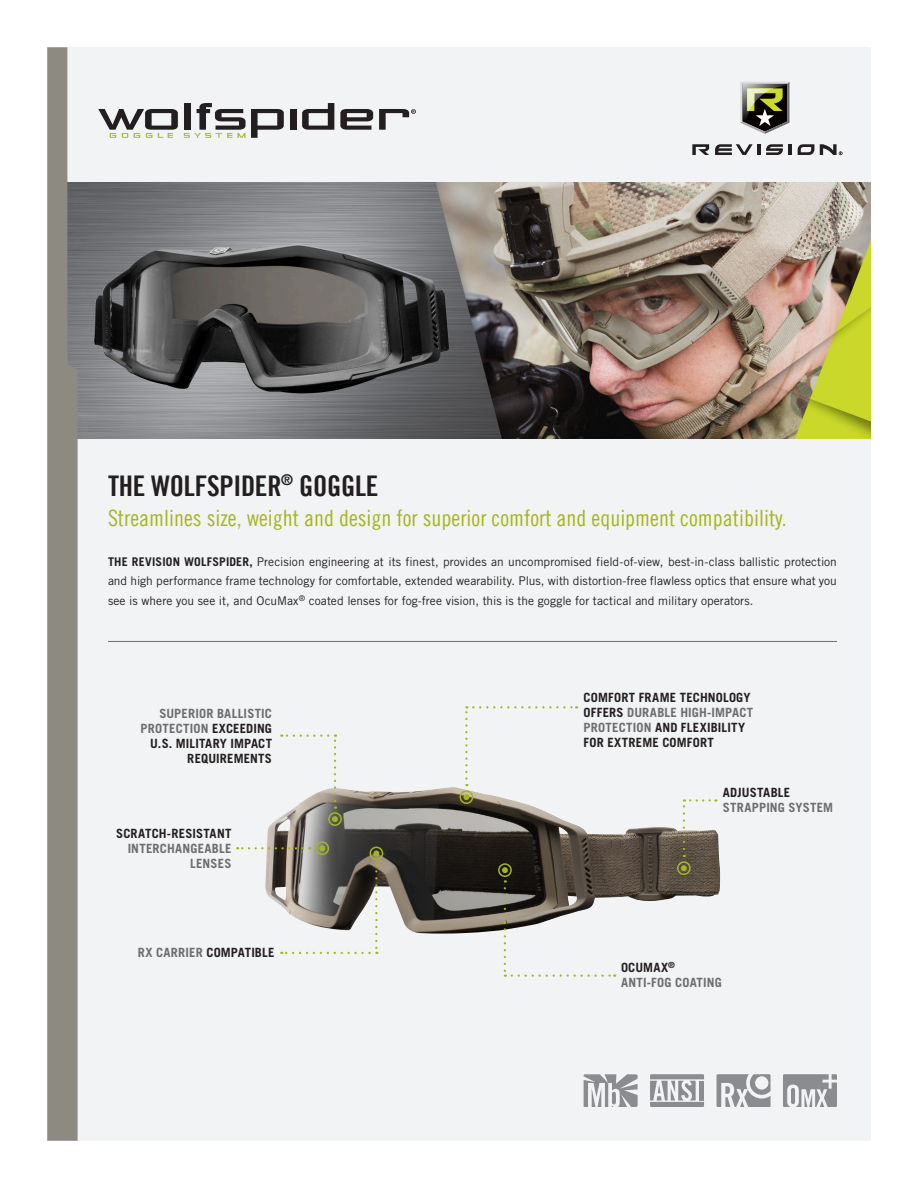
<style>
.page{position:relative;width:918px;height:1188px;background:#fff}
.page>*{position:absolute;margin:0;border:0;box-sizing:border-box;transform-origin:0 0}
.Header_-_19pts{font:28.5px "Trade Gothic LT Bold Cond Twenty";letter-spacing:-.01em;color:#231f20}
.Sub_header_15_20_pts{font:22.5px "Trade Gothic LT Cond Eighteen";color:#a5b522}
.Body_8_13pts{font:700 12.75px/15px "Trade Gothic";letter-spacing:.015em;color:#231f20;text-align:right}
.Body_8_13pts-2{font:700 12.75px/15px "Trade Gothic";letter-spacing:.015em;color:#6c6d70}
.Body_8_13pts-3{font:12px/19.5px "Trade Gothic";color:#231f20;text-align:justify}
.s1{font-weight:700}
.s2{color:#6c6d70}
.s3{color:#231f20}
</style>
<div class="page">
<div style="left:47px;top:47px;width:824px;height:1094px;background:#f2f3f4"></div>
<img style="left:78px;top:182px;width:793px;height:257px">
<div style="left:290px;top:109px;width:7px;height:21px;background:#231f20"></div>
<svg style="left:302px;top:103px;width:32px;height:27px"></svg>
<svg style="left:340px;top:109px;width:33px;height:21px"></svg>
<svg style="left:98px;top:109px;width:80px;height:29px"></svg>
<svg style="left:184px;top:103px;width:100px;height:35px"></svg>
<svg style="left:379px;top:109px;width:37px;height:21px"></svg>
<svg style="left:47px;top:47px;width:31px;height:1094px"></svg>
<svg style="left:692px;top:144px;width:17px;height:11px"></svg>
<svg style="left:789px;top:144px;width:3px;height:11px"></svg>
<svg style="left:798px;top:144px;width:16px;height:11px"></svg>
<svg style="left:715px;top:144px;width:45px;height:11px"></svg>
<svg style="left:766px;top:144px;width:17px;height:11px"></svg>
<svg style="left:820px;top:144px;width:22px;height:11px"></svg>
<svg style="left:740px;top:82px;width:49px;height:52px"></svg>
<svg style="left:717px;top:1074px;width:54px;height:33px"></svg>
<svg style="left:584px;top:1074px;width:54px;height:33px"></svg>
<svg style="left:650px;top:1074px;width:54px;height:33px"></svg>
<svg style="left:783px;top:1074px;width:54px;height:33px"></svg>
<img style="left:265px;top:787px;width:455px;height:147px">
<svg style="left:334px;top:735px;width:2px;height:66px"></svg>
<svg style="left:281px;top:735px;width:47px;height:2px"></svg>
<svg style="left:465px;top:706px;width:112px;height:80px"></svg>
<svg style="left:237px;top:847px;width:66px;height:2px"></svg>
<svg style="left:281px;top:863px;width:97px;height:91px"></svg>
<svg style="left:683px;top:799px;width:33px;height:50px"></svg>
<svg style="left:504px;top:880px;width:2px;height:97px"></svg>
<svg style="left:512px;top:974px;width:103px;height:3px"></svg>
<svg style="left:502px;top:867px;width:6px;height:6px"></svg>
<div style="left:498px;top:863px;width:14px;height:14px;border:2px solid #a5b522;border-radius:50%"></div>
<svg style="left:463px;top:794px;width:6px;height:6px"></svg>
<div style="left:460px;top:790px;width:13px;height:14px;border:2px solid #a5b522;border-radius:50%"></div>
<svg style="left:332px;top:816px;width:6px;height:6px"></svg>
<div style="left:328px;top:812px;width:14px;height:14px;border:2px solid #a5b522;border-radius:50%"></div>
<svg style="left:319px;top:845px;width:6px;height:6px"></svg>
<div style="left:315px;top:841px;width:14px;height:14px;border:2px solid #a5b522;border-radius:50%"></div>
<svg style="left:373px;top:850px;width:6px;height:6px"></svg>
<div style="left:370px;top:847px;width:13px;height:13px;border:2px solid #a5b522;border-radius:50%"></div>
<svg style="left:681px;top:865px;width:6px;height:6px"></svg>
<div style="left:677px;top:861px;width:14px;height:14px;border:2px solid #a5b522;border-radius:50%"></div>
<hr style="left:108px;top:641px;width:729px;height:1px;background:#6c6d70">
<p class="Header_-_19pts" style="left:108px;top:468px;width:272px">THE WOLFSPIDER<sup>®</sup> GOGGLE</p>
<p class="Sub_header_15_20_pts" style="left:108px;top:505px;width:680px">Streamlines size, weight and design for superior comfort and equipment compatibility.</p>
<p class="Body_8_13pts-3" style="left:108px;top:551px;width:730px"><span class="s1">THE REVISION WOLFSPIDER,</span> Precision engineering at its finest, provides an uncompromised field-of-view, best-in-class ballistic protection and high performance frame technology for comfortable, extended wearability. Plus, with distortion-free flawless optics that ensure what you see is where you see it, and OcuMax<sup>®</sup> coated lenses for fog-free vision, this is the goggle for tactical and military operators.</p>
<p class="Body_8_13pts" style="left:141px;top:706px;width:133px"><span class="s2">SUPERIOR BALLISTIC<br>PROTECTION</span> EXCEEDING<br>U.S. MILITARY IMPACT<br>REQUIREMENTS</p>
<p class="Body_8_13pts-2" style="left:116px;top:826px;width:117px;text-align:right"><span class="s3">SCRATCH-RESISTANT<br></span>INTERCHANGEABLE<br>LENSES</p>
<p class="Body_8_13pts" style="left:138px;top:945px;width:138px"><span class="s2">RX CARRIER</span> COMPATIBLE</p>
<p class="Body_8_13pts" style="left:584px;top:690px;width:171px;text-align:left">COMFORT FRAME TECHNOLOGY<br>OFFERS <span class="s2">DURABLE HIGH-IMPACT<br>PROTECTION</span> AND FLEXIBILITY<br>FOR EXTREME COMFORT</p>
<p class="Body_8_13pts-2" style="left:723px;top:784px;width:112px"><span class="s3">ADJUSTABLE<br></span>STRAPPING SYSTEM</p>
<p class="Body_8_13pts-2" style="left:621px;top:960px;width:102px"><span class="s3">OCUMAX</span><sup>®<br></sup>ANTI-FOG COATING</p>
</div>
